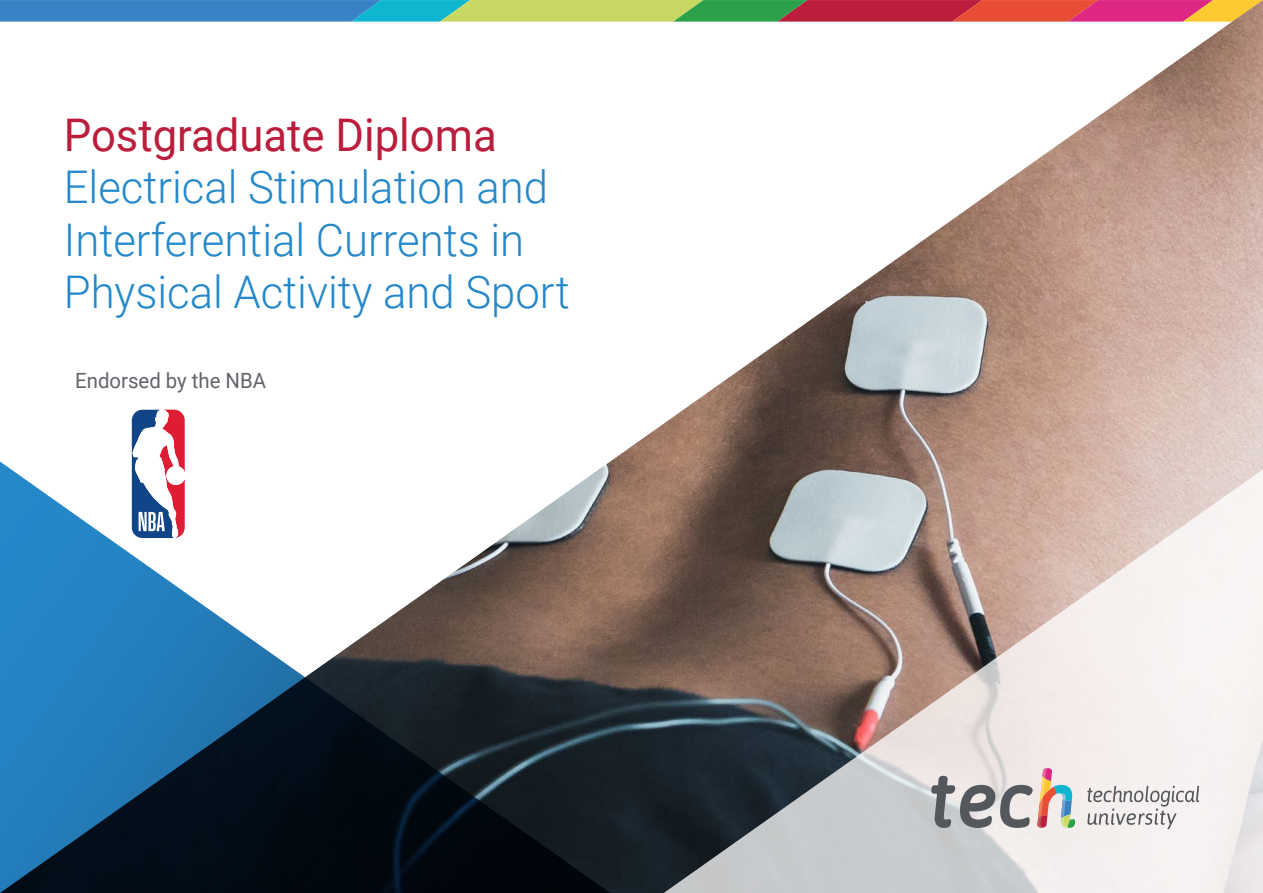
<style>
.page{position:relative;width:1263px;height:893px;background:#fff}
.page>*{position:absolute;margin:0;border:0;box-sizing:border-box;transform-origin:0 0}
.t1{font:300 45px/52.5px "Roboto";color:#2488c9}
.t2{font:45px "Roboto";color:#ba1e3c}
.t3{font:21px "Roboto";color:#61646a}
</style>
<div class="page">
<img style="left:0;top:0;width:1263px;height:454px">
<svg style="left:0;top:446px;width:640px;height:447px"></svg>
<svg style="left:634px;top:454px;width:629px;height:439px"></svg>
<svg style="left:132px;top:410px;width:53px;height:128px"></svg>
<svg style="left:931px;top:768px;width:144px;height:60px;background:#bbb5b4"></svg>
<svg style="left:1087px;top:786px;width:112px;height:43px"></svg>
<p class="t2" style="left:64px;top:103px;width:434px">Postgraduate Diploma</p>
<p class="t1" style="left:64px;top:159px;width:507px">Electrical Stimulation and<br>Interferential Currents in<br>Physical Activity and Sport</p>
<p class="t3" style="left:75px;top:366px;width:192px">Endorsed by the NBA</p>
</div>
